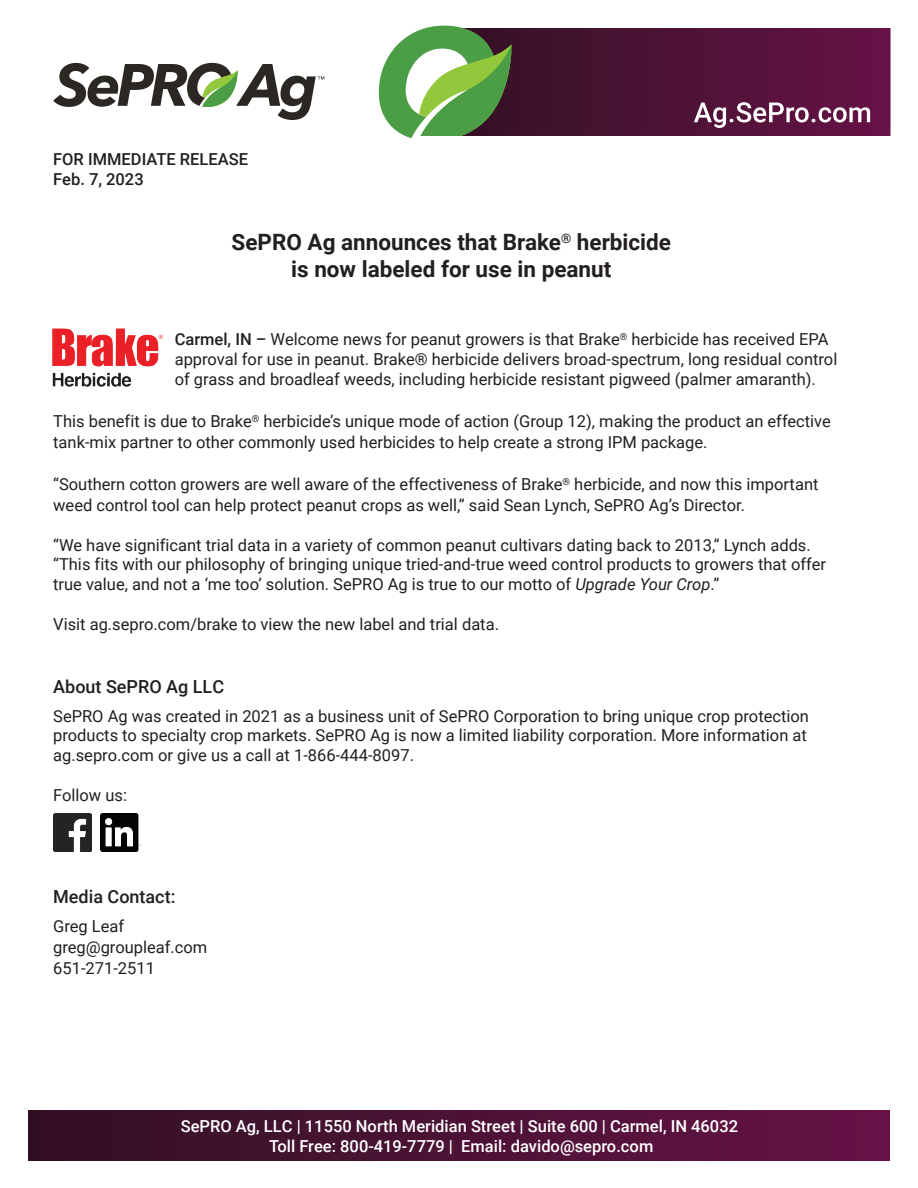
<style>
.page{position:relative;width:918px;height:1188px;background:#fff}
.page>*{position:absolute;margin:0;border:0;box-sizing:border-box;transform-origin:0 0}
.t1{font:700 22.5px/27px "Roboto";color:#231f20;text-align:center}
.t2{font:500 18px "Roboto";color:#231f20}
.t3{font:16.5px/19.8px "Roboto";color:#231f20}
.t4{font:500 16.5px/19.8px "Roboto";color:#fff;text-align:center}
.t5{font:500 16.5px/19.8px "Roboto";color:#231f20}
.s1{font-weight:500}
.s2{font-style:italic}
</style>
<div class="page">
<svg style="left:513px;top:28px;width:377px;height:108px;background:#4e1236"></svg>
<svg style="left:379px;top:26px;width:134px;height:112px"></svg>
<svg style="left:694px;top:102px;width:176px;height:26px"></svg>
<div style="left:29px;top:1111px;width:861px;height:49px;background:linear-gradient(to right,#321124,#661346)"></div>
<svg style="left:53px;top:63px;width:271px;height:57px"></svg>
<img style="left:52px;top:328px;width:112px;height:59px">
<img style="left:53px;top:814px;width:38px;height:38px">
<img style="left:100px;top:814px;width:42px;height:38px">
<p class="t5" style="left:53px;top:149px;width:196px">FOR IMMEDIATE RELEASE<br>Feb. 7, 2023</p>
<h1 class="t1" style="left:232px;top:228px;width:441px">SePRO Ag announces that Brake<sup>®</sup> herbicide is now labeled for use in peanut</h1>
<p class="t3" style="left:175px;top:329px;width:664px"><span class="s1">Carmel, IN –</span> Welcome news for peanut growers is that Brake<sup>®</sup> herbicide has received EPA approval for use in peanut. Brake® herbicide delivers broad-spectrum, long residual control of grass and broadleaf weeds, including herbicide resistant pigweed (palmer amaranth).</p>
<p class="t3" style="left:53px;top:410px;width:779px;line-height:21px">This benefit is due to Brake<sup>®</sup> herbicide’s unique mode of action (Group 12), making the product an effective tank-mix partner to other commonly used herbicides to help create a strong IPM package.</p>
<p class="t3" style="left:53px;top:473px;width:767px;line-height:21px">“Southern cotton growers are well aware of the effectiveness of Brake<sup>®</sup> herbicide, and now this important weed control tool can help protect peanut crops as well,” said Sean Lynch, SePRO Ag’s Director.</p>
<p class="t3" style="left:53px;top:534px;width:774px">“We have significant trial data in a variety of common peanut cultivars dating back to 2013,” Lynch adds. “This fits with our philosophy of bringing unique tried-and-true weed control products to growers that offer true value, and not a ‘me too’ solution. SePRO Ag is true to our motto of <span class="s2">Upgrade Your Crop</span>.”</p>
<p class="t3" style="left:53px;top:613px;width:447px">Visit ag.sepro.com/brake to view the new label and trial data.</p>
<p class="t2" style="left:53px;top:674px;width:172px">About SePRO Ag LLC</p>
<p class="t3" style="left:53px;top:705px;width:757px">SePRO Ag was created in 2021 as a business unit of SePRO Corporation to bring unique crop protection products to specialty crop markets. SePRO Ag is now a limited liability corporation. More information at ag.sepro.com or give us a call at 1-866-444-8097.</p>
<p class="t3" style="left:53px;top:784px;width:75px">Follow us:</p>
<p class="t2" style="left:53px;top:884px;width:124px">Media Contact:</p>
<p class="t3" style="left:53px;top:915px;width:156px;line-height:21px">Greg Leaf greg@groupleaf.com<br>651-271-2511</p>
<p class="t4" style="left:181px;top:1116px;width:559px">SePRO Ag, LLC | 11550 North Meridian Street | Suite 600 | Carmel, IN 46032<br>Toll Free: 800-419-7779 | Email: davido@sepro.com</p>
</div>
